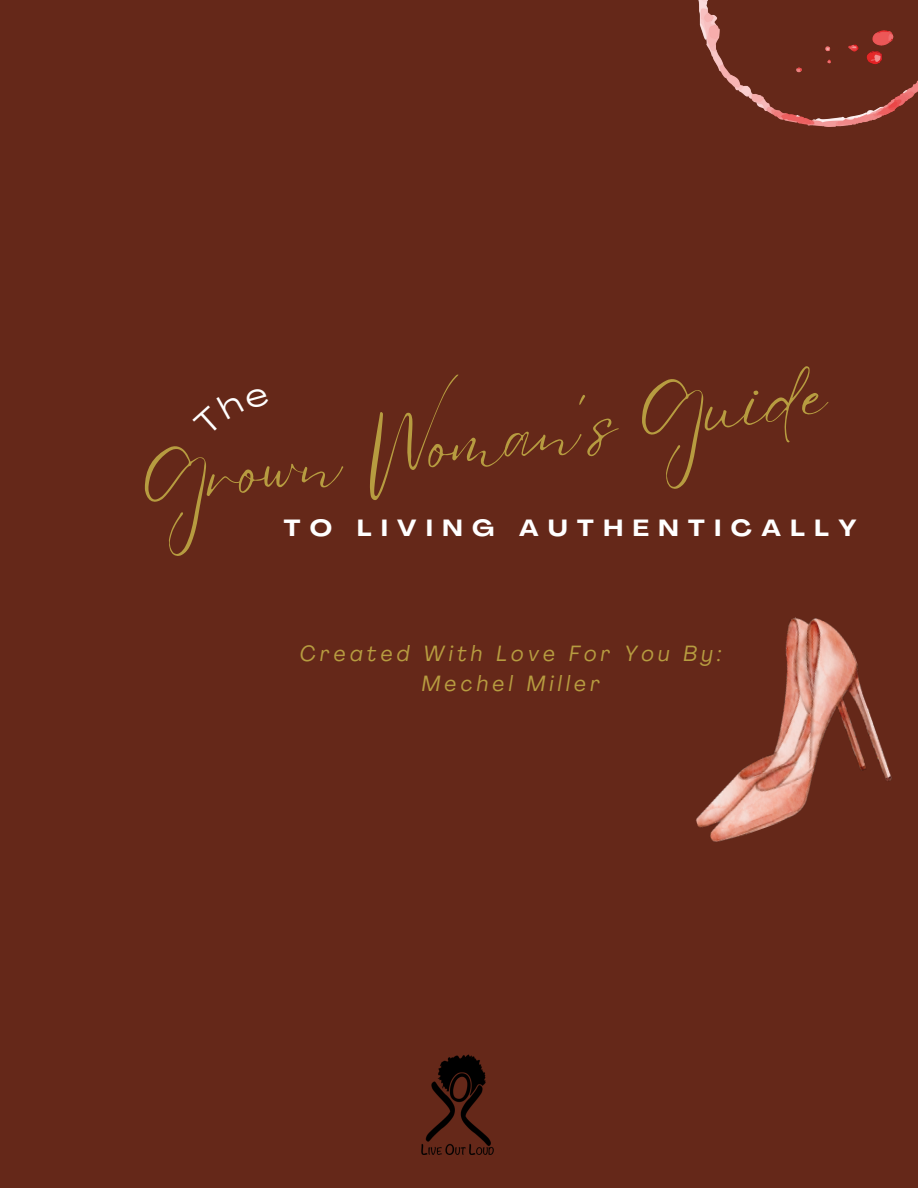
<style>
.page{position:relative;width:918px;height:1188px;background:#652819}
.page>*{position:absolute;margin:0;border:0;box-sizing:border-box;transform-origin:0 0}
.t1{font:73.35px "Eyesome Script";color:#b79c40}
.t2{font:700 expanded 23.1px "Agrandir";letter-spacing:.415em;color:#fff}
.t3{font:italic 21.75px "Agrandir";letter-spacing:.2em;color:#b79c40}
</style>
<div class="page">
<img style="left:696px;top:617px;width:196px;height:225px">
<img style="left:699px;top:0;width:219px;height:126px">
<img style="left:421px;top:1054px;width:73px;height:101px">
<p class="t1" style="left:134px;top:440px;width:693px;rotate:-8deg">Grown Woman’s Guide</p>
<p class="t2" style="left:284px;top:519px;width:574px">TO LIVING AUTHENTICALLY</p>
<p class="t3" style="left:300px;top:645px;width:423px">Created With Love For You By:</p>
<p class="t3" style="left:422px;top:675px;width:180px">Mechel Miller</p>
</div>
